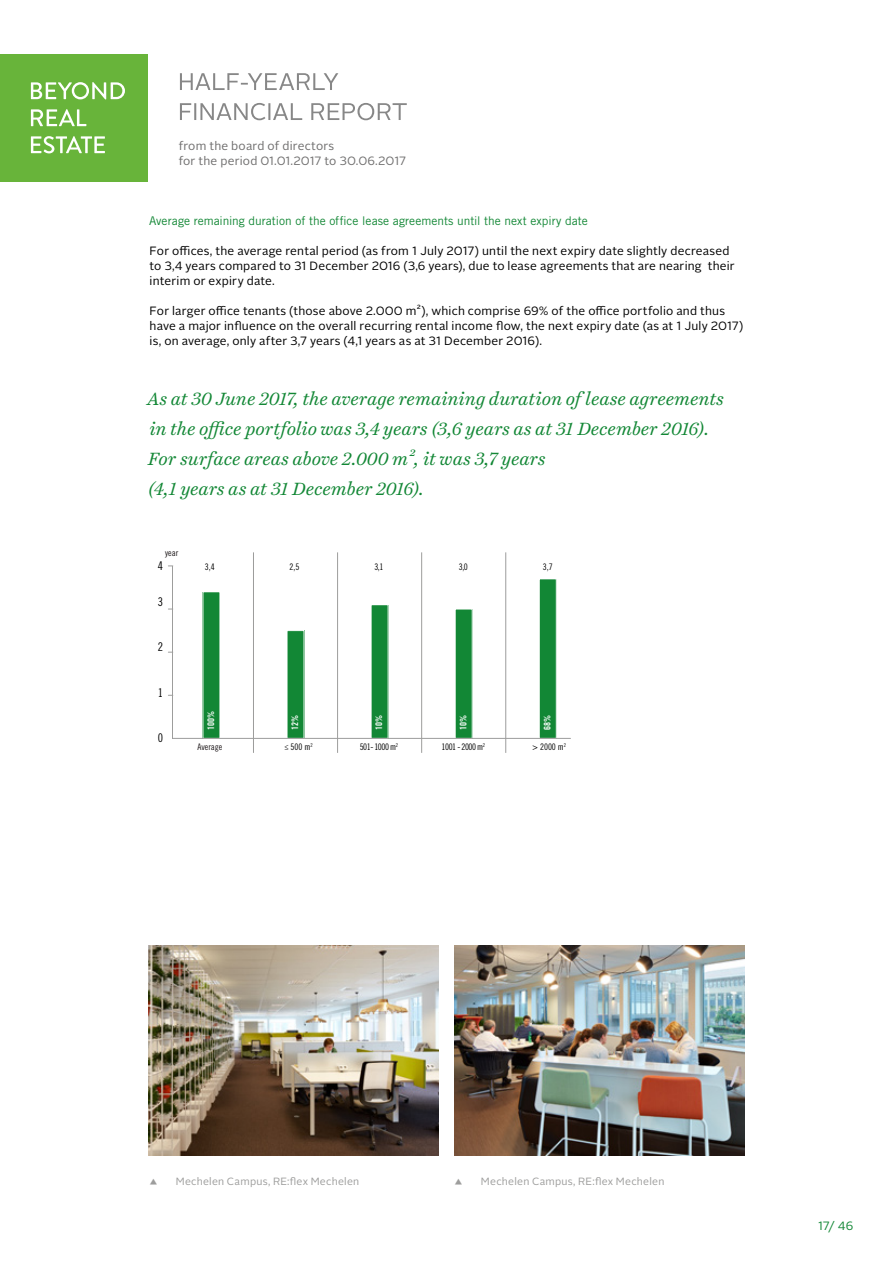
<style>
.page{position:relative;width:893px;height:1263px;background:#fff}
.page>*{position:absolute;margin:0;border:0;box-sizing:border-box;transform-origin:0 0}
.t1{font:italic 18px/30px "Harriet Text";letter-spacing:-.005em;color:#128735}
.t2{font:12px/15px "Alright Sans";letter-spacing:.015em;color:#000}
.t3{font:12px "Trade Gothic LT Std";color:#128735}
.t4{font:12px/15px "Alright Sans";letter-spacing:.015em;color:#706f6f}
.t5{font:12px "Alright Sans";color:#128735}
.t6{font:12px "Trade Gothic LT Std Cn 18";color:#000}
.t7{font:10.5px "Alright Sans";letter-spacing:.025em;color:#9d9d9c}
.t8{font:9px "Trade Gothic LT Std Cn 18";letter-spacing:-.05em;color:#000}
.t9{font:9px "Trade Gothic LT Std Bd Cn 20";color:#fff}
.t10{font:9px "Trade Gothic LT Std Cn 18";color:#1d1719}
</style>
<div class="page">
<div style="left:0;top:54px;width:148px;height:128px;background:#68b43a"></div>
<svg style="left:31px;top:136px;width:74px;height:17px"></svg>
<svg style="left:31px;top:109px;width:55px;height:17px"></svg>
<svg style="left:31px;top:82px;width:94px;height:17px"></svg>
<svg style="left:180px;top:103px;width:227px;height:17px"></svg>
<svg style="left:180px;top:73px;width:158px;height:17px"></svg>
<hr style="left:172px;top:566px;width:1px;height:172px;background:#9d9d9c">
<div style="left:203px;top:592px;width:17px;height:146px;background:#128735"></div>
<hr style="left:421px;top:552px;width:1px;height:201px;background:#9d9d9c">
<div style="left:287px;top:631px;width:17px;height:107px;background:#128735"></div>
<hr style="left:253px;top:552px;width:1px;height:201px;background:#9d9d9c">
<div style="left:371px;top:605px;width:17px;height:133px;background:#128735"></div>
<hr style="left:337px;top:552px;width:1px;height:201px;background:#9d9d9c">
<div style="left:455px;top:609px;width:17px;height:129px;background:#128735"></div>
<hr style="left:505px;top:552px;width:1px;height:201px;background:#9d9d9c">
<div style="left:539px;top:579px;width:17px;height:159px;background:#128735"></div>
<div style="left:539px;top:578px;width:18px;height:161px;border:1px solid #fff"></div>
<hr style="left:173px;top:738px;width:397px;height:1px;background:#9d9d9c">
<img style="left:149px;top:945px;width:290px;height:210px">
<img style="left:454px;top:945px;width:290px;height:210px">
<p class="t4" style="left:179px;top:139px;width:229px">from the board of directors<br>for the period 01.01.2017 to 30.06.2017</p>
<p class="t3" style="left:149px;top:213px;width:440px">Average remaining duration of the office lease agreements until the next expiry date</p>
<p class="t2" style="left:150px;top:244px;width:587px">For offices, the average rental period (as from 1 July 2017) until the next expiry date slightly decreased to 3,4 years compared to 31 December 2016 (3,6 years), due to lease agreements that are nearing their interim or expiry date.</p>
<p class="t2" style="left:150px;top:304px;width:595px">For larger office tenants (those above 2.000 m²), which comprise 69% of the office portfolio and thus have a major influence on the overall recurring rental income flow, the next expiry date (as at 1 July 2017) is, on average, only after 3,7 years (4,1 years as at 31 December 2016).</p>
<h1 class="t1" style="left:147px;top:384px;width:578px">As at 30 June 2017, the average remaining duration of lease agreements in the office portfolio was 3,4 years (3,6 years as at 31 December 2016).<br>For surface areas above 2.000 m2, it was 3,7 years<br>(4,1 years as at 31 December 2016).</h1>
<p class="t10" style="left:165px;top:547px;width:14px">year</p>
<p class="t6" style="left:158px;top:558px;width:7px">4</p>
<p class="t6" style="left:158px;top:594px;width:7px">3</p>
<p class="t6" style="left:158px;top:640px;width:7px">2</p>
<p class="t6" style="left:158px;top:685px;width:7px">1</p>
<p class="t6" style="left:158px;top:731px;width:7px">0</p>
<p class="t8" style="left:205px;top:561px;width:11px">3,4</p>
<p class="t8" style="left:289px;top:561px;width:11px">2,5</p>
<p class="t8" style="left:374px;top:561px;width:11px">3,1</p>
<p class="t8" style="left:459px;top:561px;width:11px">3,0</p>
<p class="t8" style="left:543px;top:561px;width:11px">3,7</p>
<p class="t9" style="left:205px;top:730px;width:20px;rotate:-90deg">100%</p>
<p class="t10" style="left:198px;top:741px;width:26px">Average</p>
<p class="t9" style="left:290px;top:730px;width:16px;rotate:-90deg">12%</p>
<p class="t8" style="left:284px;top:741px;width:30px">≤ 500 m<sup>2</sup></p>
<p class="t9" style="left:374px;top:730px;width:16px;rotate:-90deg">10%</p>
<p class="t8" style="left:360px;top:741px;width:40px">501- 1000 m<sup>2</sup></p>
<p class="t9" style="left:458px;top:730px;width:16px;rotate:-90deg">10%</p>
<p class="t8" style="left:442px;top:741px;width:45px">1001 - 2000 m<sup>2</sup></p>
<p class="t9" style="left:542px;top:730px;width:16px;rotate:-90deg">68%</p>
<p class="t8" style="left:533px;top:741px;width:35px">&gt; 2000 m<sup>2</sup></p>
<p class="t7" style="left:149px;top:1174px;width:212px">▲ Mechelen Campus, RE:flex Mechelen</p>
<p class="t7" style="left:454px;top:1174px;width:212px">▲ Mechelen Campus, RE:flex Mechelen</p>
<p class="t5" style="left:818px;top:1218px;width:37px">17/ 46</p>
</div>
